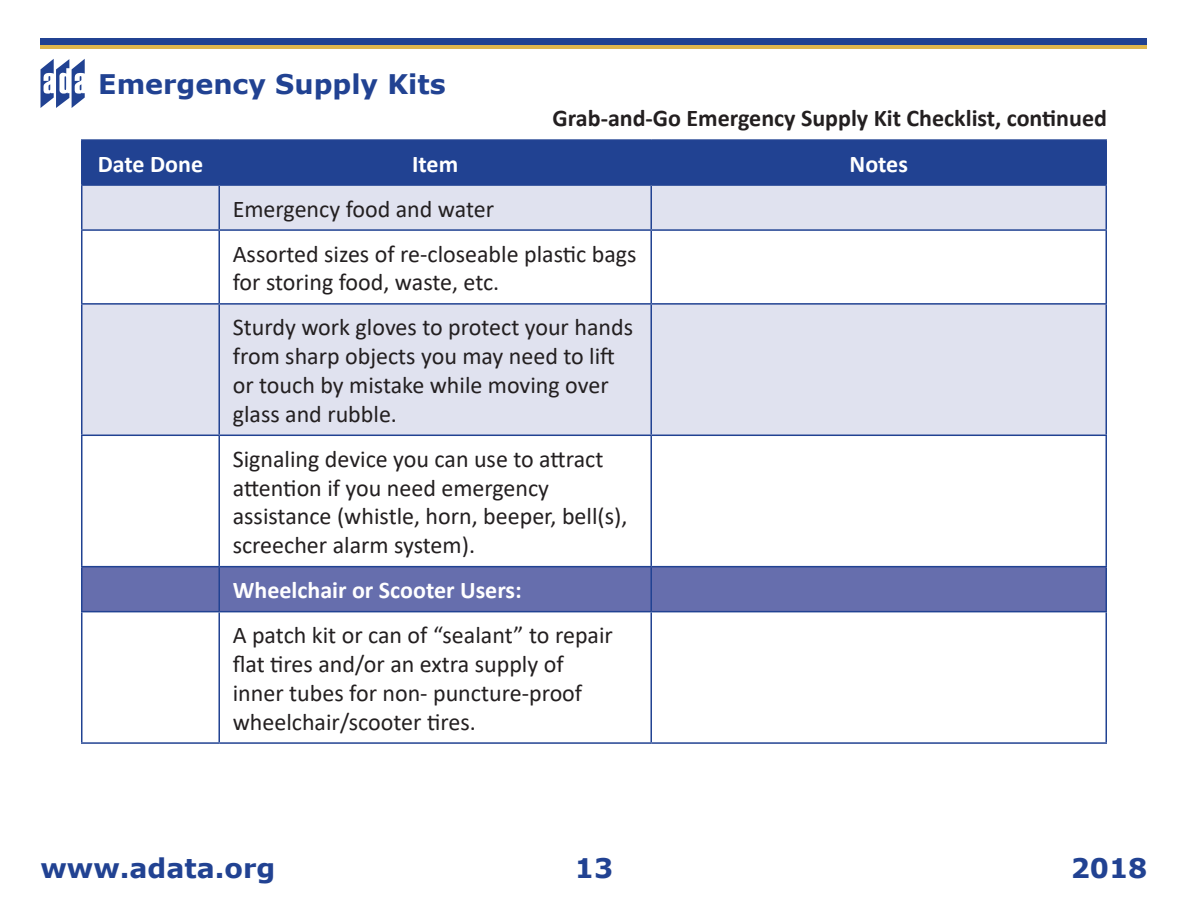
<style>
.page{position:relative;width:1188px;height:918px;background:#fff}
.page>*{position:absolute;margin:0;border:0;box-sizing:border-box;transform-origin:0 0}
.t1{font:700 27px "Verdana";color:#214292}
.Body_Cell{font:24px/28.8px "Calibri";color:#231f20}
.Body{font:700 24px "Calibri";color:#231f20}
.Header_Cell{font:700 24px "Calibri";color:#fff}
</style>
<div class="page">
<div style="left:40px;top:39px;width:1108px;height:7px;background:#214292"></div>
<hr style="left:40px;top:46px;width:1108px;height:3px;background:#dfb64d">
<svg style="left:41px;top:59px;width:44px;height:49px"></svg>
<div style="left:82px;top:141px;width:1024px;height:43px;background:#214292"></div>
<div style="left:82px;top:186px;width:1024px;height:43px;background:#e0e2ef"></div>
<svg style="left:82px;top:231px;width:1024px;height:511px"></svg>
<div style="left:82px;top:567px;width:1024px;height:44px;background:#666ead"></div>
<hr style="left:219px;top:139px;width:432px;height:2px;background:#214292">
<hr style="left:218px;top:141px;width:2px;height:43px;background:#214292">
<hr style="left:219px;top:184px;width:432px;height:2px;background:#214292">
<hr style="left:218px;top:186px;width:2px;height:43px;background:#214292">
<hr style="left:219px;top:229px;width:432px;height:2px;background:#214292">
<hr style="left:218px;top:231px;width:2px;height:72px;background:#214292">
<hr style="left:219px;top:303px;width:432px;height:2px;background:#214292">
<hr style="left:218px;top:305px;width:2px;height:130px;background:#214292">
<hr style="left:219px;top:435px;width:432px;height:1px;background:#214292">
<hr style="left:218px;top:436px;width:2px;height:130px;background:#214292">
<hr style="left:218px;top:567px;width:2px;height:44px;background:#214292">
<hr style="left:218px;top:612px;width:2px;height:130px;background:#214292">
<hr style="left:219px;top:742px;width:432px;height:2px;background:#214292">
<hr style="left:81px;top:566px;width:138px;height:1px;background:#214292">
<hr style="left:81px;top:567px;width:1px;height:44px;background:#214292">
<hr style="left:219px;top:566px;width:432px;height:1px;background:#214292">
<hr style="left:651px;top:566px;width:456px;height:1px;background:#214292">
<hr style="left:1106px;top:567px;width:1px;height:44px;background:#214292">
<hr style="left:81px;top:611px;width:138px;height:1px;background:#214292">
<hr style="left:219px;top:611px;width:432px;height:1px;background:#214292">
<hr style="left:651px;top:611px;width:456px;height:1px;background:#214292">
<hr style="left:651px;top:139px;width:456px;height:2px;background:#214292">
<hr style="left:650px;top:141px;width:2px;height:43px;background:#214292">
<hr style="left:1106px;top:141px;width:1px;height:43px;background:#214292">
<hr style="left:651px;top:184px;width:456px;height:2px;background:#214292">
<hr style="left:650px;top:186px;width:2px;height:43px;background:#214292">
<hr style="left:1106px;top:186px;width:1px;height:43px;background:#214292">
<hr style="left:651px;top:229px;width:456px;height:2px;background:#214292">
<hr style="left:650px;top:231px;width:2px;height:72px;background:#214292">
<hr style="left:1106px;top:231px;width:1px;height:72px;background:#214292">
<hr style="left:651px;top:303px;width:456px;height:2px;background:#214292">
<hr style="left:650px;top:305px;width:2px;height:130px;background:#214292">
<hr style="left:1106px;top:305px;width:1px;height:130px;background:#214292">
<hr style="left:651px;top:435px;width:456px;height:1px;background:#214292">
<hr style="left:650px;top:436px;width:2px;height:130px;background:#214292">
<hr style="left:1106px;top:436px;width:1px;height:130px;background:#214292">
<hr style="left:650px;top:567px;width:2px;height:44px;background:#214292">
<hr style="left:650px;top:612px;width:2px;height:130px;background:#214292">
<hr style="left:1106px;top:612px;width:1px;height:130px;background:#214292">
<hr style="left:651px;top:742px;width:456px;height:2px;background:#214292">
<hr style="left:81px;top:139px;width:138px;height:2px;background:#214292">
<hr style="left:81px;top:141px;width:1px;height:43px;background:#214292">
<hr style="left:81px;top:184px;width:138px;height:2px;background:#214292">
<hr style="left:81px;top:186px;width:1px;height:43px;background:#214292">
<hr style="left:81px;top:229px;width:138px;height:2px;background:#214292">
<hr style="left:81px;top:231px;width:1px;height:72px;background:#214292">
<hr style="left:81px;top:303px;width:138px;height:2px;background:#214292">
<hr style="left:81px;top:305px;width:1px;height:130px;background:#214292">
<hr style="left:81px;top:435px;width:138px;height:1px;background:#214292">
<hr style="left:81px;top:436px;width:1px;height:130px;background:#214292">
<hr style="left:81px;top:612px;width:1px;height:130px;background:#214292">
<hr style="left:81px;top:742px;width:138px;height:2px;background:#214292">
<p class="t1" style="left:98px;top:65px;width:349px">Emergency Supply Kits</p>
<p class="Body" style="left:553px;top:101px;width:556px">Grab-and-Go Emergency Supply Kit Checklist, continued</p>
<p class="Header_Cell" style="left:98px;top:147px;width:107px">Date Done</p>
<p class="Header_Cell" style="left:412px;top:147px;width:48px">Item</p>
<p class="Header_Cell" style="left:850px;top:147px;width:60px">Notes</p>
<p class="Body_Cell" style="left:233px;top:194px;width:263px">Emergency food and water</p>
<p class="Body_Cell" style="left:233px;top:239px;width:405px">Assorted sizes of re-closeable plastic bags for storing food, waste, etc.</p>
<p class="Body_Cell" style="left:233px;top:312px;width:402px">Sturdy work gloves to protect your hands from sharp objects you may need to lift or touch by mistake while moving over glass and rubble.</p>
<p class="Body_Cell" style="left:233px;top:444px;width:396px">Signaling device you can use to attract attention if you need emergency assistance (whistle, horn, beeper, bell(s), screecher alarm system).</p>
<p class="Header_Cell" style="left:233px;top:573px;width:291px">Wheelchair or Scooter Users:</p>
<p class="Body_Cell" style="left:233px;top:620px;width:382px">A patch kit or can of “sealant” to repair flat tires and/or an extra supply of inner tubes for non- puncture-proof wheelchair/scooter tires.</p>
<p class="t1" style="left:40px;top:849px;width:236px">www.adata.org</p>
<p class="t1" style="left:575px;top:849px;width:40px">13</p>
<p class="t1" style="left:1071px;top:849px;width:78px">2018</p>
</div>
